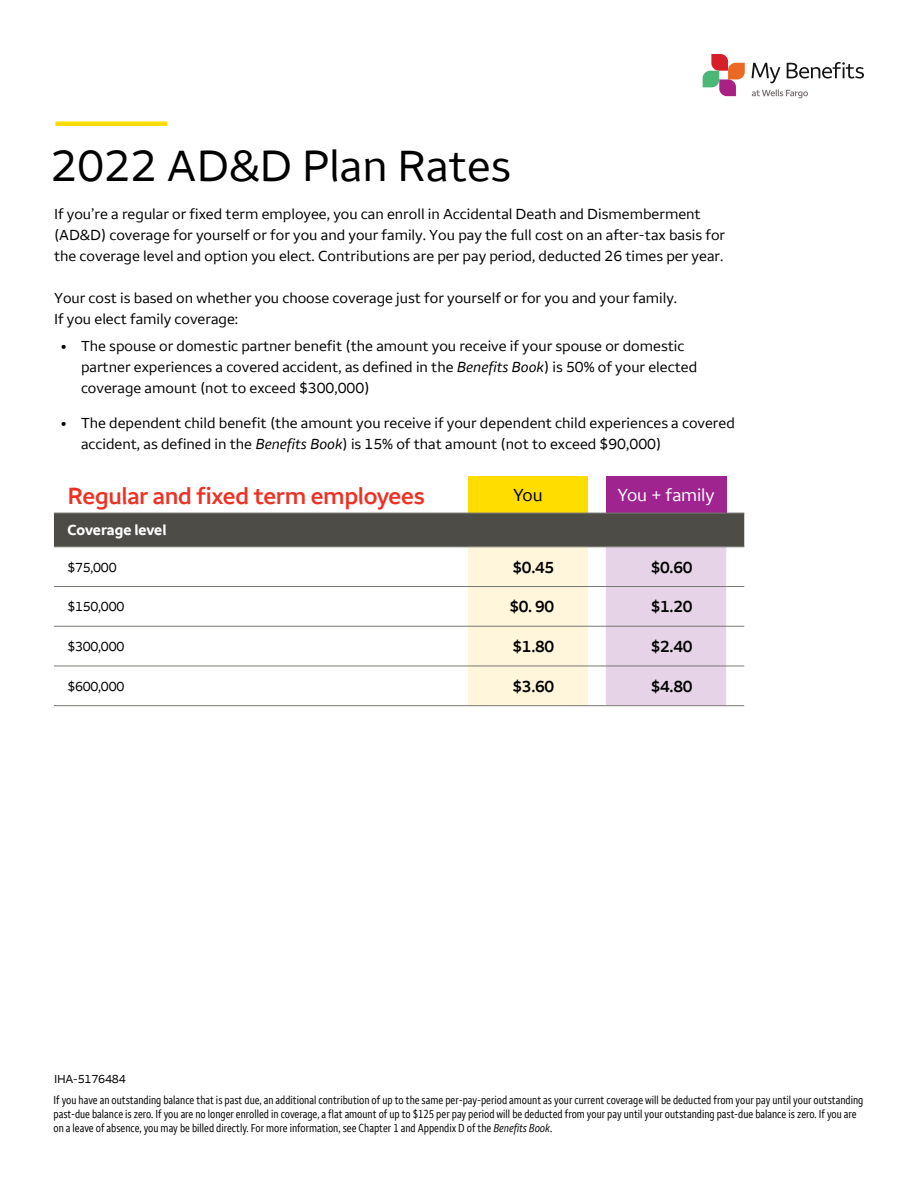
<style>
.page{position:relative;width:918px;height:1188px;background:#fff}
.page>*{position:absolute;margin:0;border:0;box-sizing:border-box;transform-origin:0 0}
.t1{font:45px "Wells Fargo Sans";color:#000}
.t2{font:600 24px "Wells Fargo Sans";letter-spacing:-.015em;color:#ee3124}
.t3{font:18px "Wells Fargo Sans";letter-spacing:-.005em;color:#fff}
.t4{font:18px "Wells Fargo Sans";color:#000}
.t5{font:600 16.5px "Wells Fargo Sans";letter-spacing:-.02em;color:#000}
.t6{font:15px/21px "Wells Fargo Sans";color:#000}
.t7{font:700 15px "Wells Fargo Sans";color:#fff}
.t8{font:13.5px "Wells Fargo Sans";letter-spacing:-.02em;color:#000}
.t9{font:condensed 12px/14.4px "Wells Fargo Sans";color:#000}
.t10{font:12px "Wells Fargo Sans";letter-spacing:-.02em;color:#000}
.s1{font-style:italic}
</style>
<div class="page">
<div style="left:55px;top:121px;width:112px;height:5px;background:#fd0"></div>
<svg style="left:752px;top:90px;width:56px;height:8px"></svg>
<svg style="left:752px;top:62px;width:112px;height:21px"></svg>
<svg style="left:703px;top:54px;width:42px;height:42px"></svg>
<div style="left:468px;top:477px;width:120px;height:36px;background:#fd0"></div>
<div style="left:606px;top:477px;width:120px;height:36px;background:#9f248f"></div>
<svg style="left:54px;top:513px;width:690px;height:193px"></svg>
<h1 class="t1" style="left:51px;top:139px;width:462px">2022 AD&amp;D Plan Rates</h1>
<p class="t6" style="left:54px;top:203px;width:673px">If you’re a regular or fixed term employee, you can enroll in Accidental Death and Dismemberment (AD&amp;D) coverage for yourself or for you and your family. You pay the full cost on an after-tax basis for the coverage level and option you elect. Contributions are per pay period, deducted 26 times per year.</p>
<p class="t6" style="left:54px;top:287px;width:625px">Your cost is based on whether you choose coverage just for yourself or for you and your family.<br>If you elect family coverage:</p>
<p class="t6" style="left:81px;top:336px;width:618px;text-indent:-20px">• The spouse or domestic partner benefit (the amount you receive if your spouse or domestic partner experiences a covered accident, as defined in the <span class="s1">Benefits Book</span>) is 50% of your elected coverage amount (not to exceed $300,000)</p>
<p class="t6" style="left:81px;top:412px;width:655px;text-indent:-20px">• The dependent child benefit (the amount you receive if your dependent child experiences a covered accident, as defined in the <span class="s1">Benefits Book</span>) is 15% of that amount (not to exceed $90,000)</p>
<p class="t2" style="left:67px;top:481px;width:359px">Regular and fixed term employees</p>
<p class="t4" style="left:513px;top:485px;width:31px">You</p>
<p class="t3" style="left:618px;top:485px;width:98px">You + family</p>
<p class="t7" style="left:67px;top:521px;width:101px">Coverage level</p>
<p class="t8" style="left:67px;top:559px;width:51px">$75,000</p>
<p class="t5" style="left:513px;top:557px;width:43px">$0.45</p>
<p class="t5" style="left:651px;top:557px;width:43px">$0.60</p>
<p class="t8" style="left:67px;top:599px;width:58px">$150,000</p>
<p class="t5" style="left:509px;top:597px;width:46px">$0. 90</p>
<p class="t5" style="left:651px;top:597px;width:43px">$1.20</p>
<p class="t8" style="left:67px;top:638px;width:58px">$300,000</p>
<p class="t5" style="left:513px;top:636px;width:43px">$1.80</p>
<p class="t5" style="left:651px;top:636px;width:43px">$2.40</p>
<p class="t8" style="left:67px;top:678px;width:58px">$600,000</p>
<p class="t5" style="left:513px;top:676px;width:43px">$3.60</p>
<p class="t5" style="left:651px;top:676px;width:43px">$4.80</p>
<p class="t10" style="left:54px;top:1072px;width:73px">IHA-5176484</p>
<p class="t9" style="left:54px;top:1092px;width:811px">If you have an outstanding balance that is past due, an additional contribution of up to the same per-pay-period amount as your current coverage will be deducted from your pay until your outstanding past-due balance is zero. If you are no longer enrolled in coverage, a flat amount of up to $125 per pay period will be deducted from your pay until your outstanding past-due balance is zero. If you are on a leave of absence, you may be billed directly. For more information, see Chapter 1 and Appendix D of the <span class="s1">Benefits Book</span>.</p>
</div>
